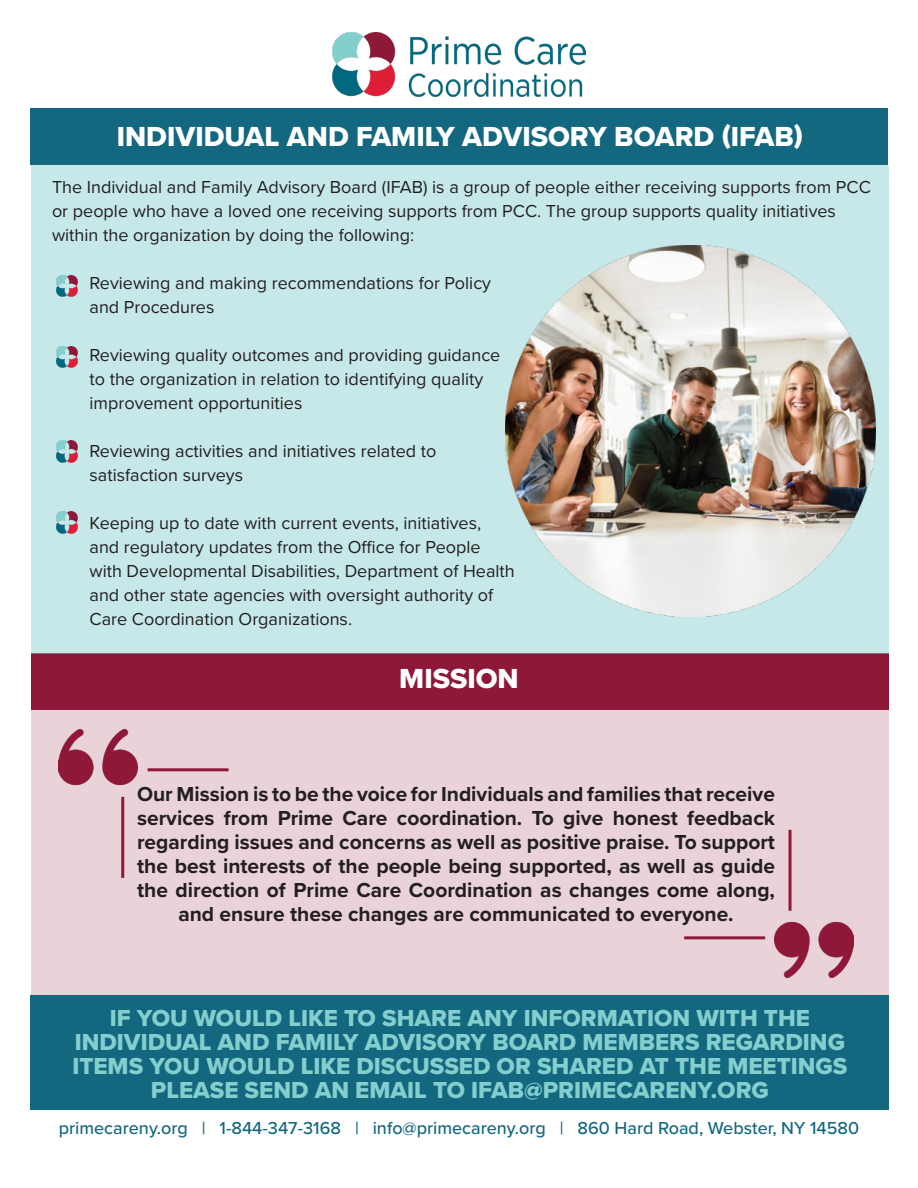
<style>
.page{position:relative;width:918px;height:1188px;background:#fff}
.page>*{position:absolute;margin:0;border:0;box-sizing:border-box;transform-origin:0 0}
.t1{font:28.65px "Proxima Nova Extrabld";color:#fff}
.t2{font:24px/24px "Proxima Nova Extrabld";color:#84cfcd;text-align:center}
.t3{font:700 21px/24px "Proxima Nova";color:#231f20;text-align:center}
.t4{font:18px/24px "Proxima Nova";color:#231f20}
.t5{font:500 18px "Proxima Nova";color:#136880}
</style>
<div class="page">
<div style="left:31px;top:710px;width:858px;height:343px;background:#e9d3d9"></div>
<div style="left:30px;top:108px;width:858px;height:57px;background:#136880"></div>
<div style="left:31px;top:653px;width:858px;height:57px;background:#8e1838"></div>
<div style="left:30px;top:996px;width:859px;height:114px;background:#136880"></div>
<div style="left:31px;top:165px;width:858px;height:488px;background:#c6e8e8"></div>
<img style="left:332px;top:33px;width:254px;height:64px">
<img style="left:56px;top:275px;width:22px;height:22px">
<img style="left:56px;top:346px;width:22px;height:22px">
<img style="left:56px;top:441px;width:22px;height:22px">
<img style="left:56px;top:512px;width:22px;height:21px">
<img style="left:505px;top:246px;width:371px;height:371px">
<img style="left:59px;top:729px;width:79px;height:68px">
<img style="left:775px;top:921px;width:79px;height:57px">
<hr style="left:148px;top:768px;width:81px;height:3px;background:#8e1838">
<hr style="left:684px;top:936px;width:81px;height:3px;background:#8e1838">
<hr style="left:121px;top:797px;width:3px;height:81px;background:#8e1838">
<hr style="left:789px;top:830px;width:3px;height:81px;background:#8e1838">
<p class="t1" style="left:117px;top:116px;width:688px">INDIVIDUAL AND FAMILY ADVISORY BOARD (IFAB)</p>
<p class="t4" style="left:52px;top:174px;width:820px">The Individual and Family Advisory Board (IFAB) is a group of people either receiving supports from PCC or people who have a loved one receiving supports from PCC. The group supports quality initiatives within the organization by doing the following:</p>
<p class="t4" style="left:90px;top:271px;width:403px">Reviewing and making recommendations for Policy and Procedures</p>
<p class="t4" style="left:90px;top:343px;width:412px">Reviewing quality outcomes and providing guidance to the organization in relation to identifying quality improvement opportunities</p>
<p class="t4" style="left:90px;top:439px;width:348px">Reviewing activities and initiatives related to satisfaction surveys</p>
<p class="t4" style="left:90px;top:511px;width:427px">Keeping up to date with current events, initiatives, and regulatory updates from the Office for People with Developmental Disabilities, Department of Health and other state agencies with oversight authority of Care Coordination Organizations.</p>
<p class="t1" style="left:399px;top:657px;width:121px">MISSION</p>
<p class="t3" style="left:137px;top:781px;width:639px">Our Mission is to be the voice for Individuals and families that receive services from Prime Care coordination. To give honest feedback regarding issues and concerns as well as positive praise. To support the best interests of the people being supported, as well as guide the direction of Prime Care Coordination as changes come along, and ensure these changes are communicated to everyone.</p>
<p class="t2" style="left:72px;top:1005px;width:777px">IF YOU WOULD LIKE TO SHARE ANY INFORMATION WITH THE INDIVIDUAL AND FAMILY ADVISORY BOARD MEMBERS REGARDING ITEMS YOU WOULD LIKE DISCUSSED OR SHARED AT THE MEETINGS PLEASE SEND AN EMAIL TO IFAB@PRIMECARENY.ORG</p>
<p class="t5" style="left:59px;top:1115px;width:802px">primecareny.org | 1-844-347-3168 | info@primecareny.org | 860 Hard Road, Webster, NY 14580</p>
</div>
